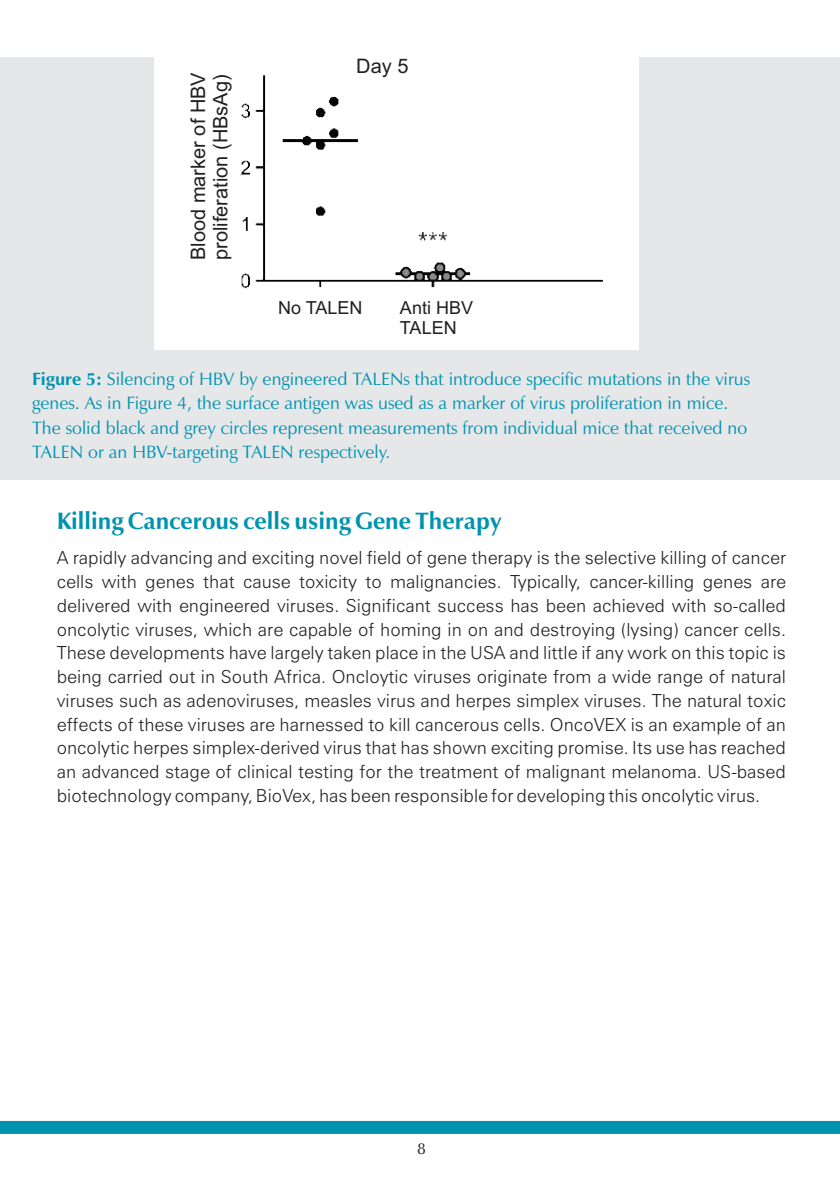
<style>
.page{position:relative;width:840px;height:1191px;background:#fff}
.page>*{position:absolute;margin:0;border:0;box-sizing:border-box;transform-origin:0 0}
.t1{font:700 24px "Zapf Humanist 601 BT";color:#0093b0}
.t2{font:20px/22.4px "Arial";color:#231f20}
.t3{font:300 18px/23.8px "Zurich BT";color:#231f20;text-align:justify}
.t4{font:18px/24.6px "Zapf Humanist 601 BT";color:#0093b0}
.t5{font:18px/20.2px "Arial";color:#231f20}
.t6{font:16px "Zapf Humanist 601 BT";color:#231f20}
.s1{font-weight:700}
</style>
<div class="page">
<div style="left:0;top:57px;width:839px;height:422px;background:#e6e7e9"></div>
<div style="left:154px;top:57px;width:484px;height:293px;background:#fff"></div>
<img style="left:240px;top:75px;width:362px;height:214px">
<div style="left:0;top:1121px;width:839px;height:12px;background:#0093b0"></div>
<p class="t2" style="left:189px;top:260px;width:189px;rotate:-90deg">Blood marker of HBV proliferation (HBsAg)</p>
<p class="t2" style="left:356px;top:57px;width:54px">Day 5</p>
<p class="t5" style="left:278px;top:299px;width:86px">No TALEN</p>
<p class="t5" style="left:400px;top:299px;width:75px">Anti HBV<br>TALEN</p>
<p class="t4" style="left:32px;top:368px;width:719px"><span class="s1">Figure 5:</span> Silencing of HBV by engineered TALENs that introduce specific mutations in the virus genes. As in Figure 4, the surface antigen was used as a marker of virus proliferation in mice.<br>The solid black and grey circles represent measurements from individual mice that received no TALEN or an HBV-targeting TALEN respectively.</p>
<h1 class="t1" style="left:57px;top:510px;width:446px">Killing Cancerous cells using Gene Therapy</h1>
<p class="t3" style="left:57px;top:548px;width:730px">A rapidly advancing and exciting novel field of gene therapy is the selective killing of cancer cells with genes that cause toxicity to malignancies. Typically, cancer-killing genes are delivered with engineered viruses. Significant success has been achieved with so-called oncolytic viruses, which are capable of homing in on and destroying (lysing) cancer cells.<br>These developments have largely taken place in the USA and little if any work on this topic is being carried out in South Africa. Oncloytic viruses originate from a wide range of natural viruses such as adenoviruses, measles virus and herpes simplex viruses. The natural toxic effects of these viruses are harnessed to kill cancerous cells. OncoVEX is an example of an oncolytic herpes simplex-derived virus that has shown exciting promise. Its use has reached an advanced stage of clinical testing for the treatment of malignant melanoma. US-based biotechnology company, BioVex, has been responsible for developing this oncolytic virus.</p>
<p class="t6" style="left:417px;top:1142px;width:10px">8</p>
</div>
